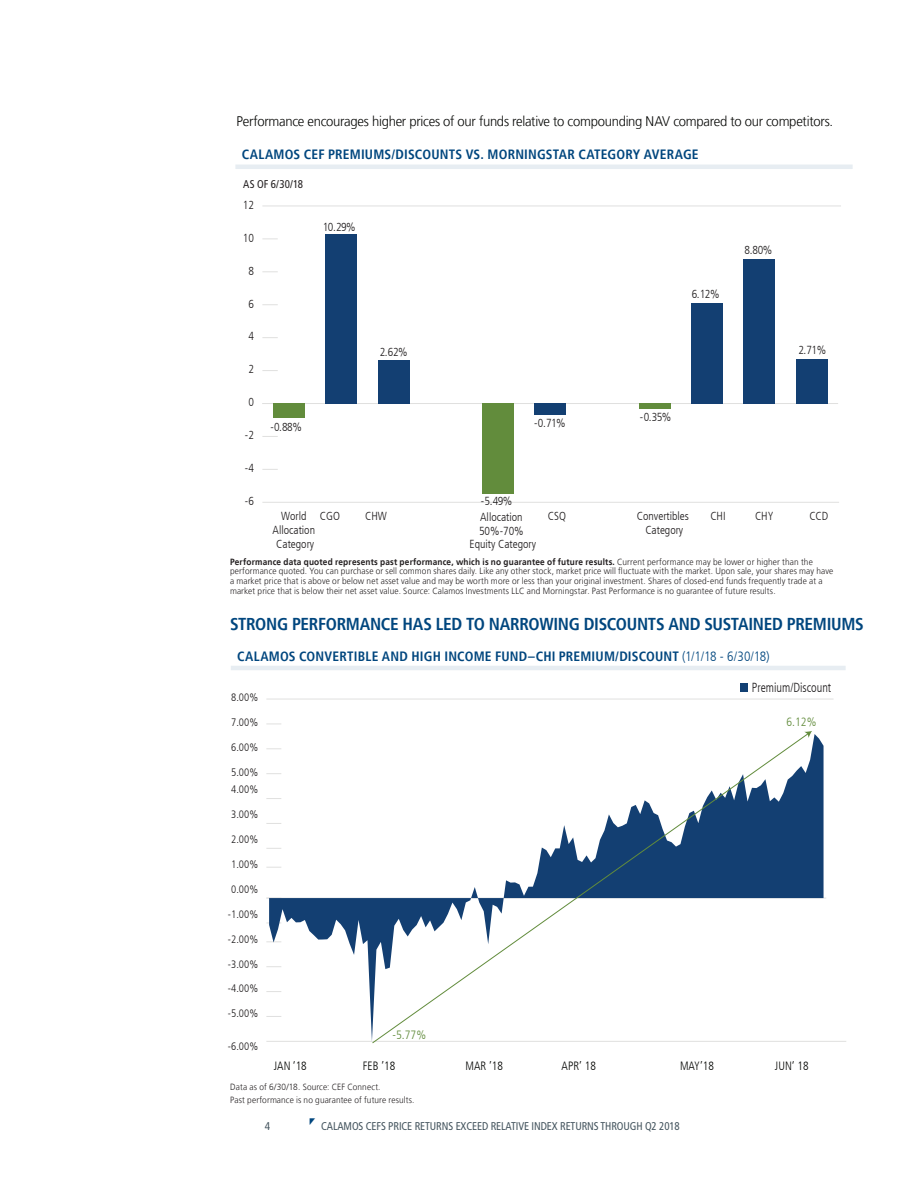
<style>
.page{position:relative;width:918px;height:1188px;background:#fff}
.page>*{position:absolute;margin:0;border:0;box-sizing:border-box;transform-origin:0 0}
.t1{font:700 condensed 17.25px "Frutiger LT";letter-spacing:-.02em;color:#00467e}
.t2{font:300 13.8px "Frutiger LT";letter-spacing:-.02em;color:#040503;scale:.94 1}
.t3{font:700 condensed 13.5px "Frutiger LT";letter-spacing:.015em;color:#00467e}
.t4{font:300 condensed 13.05px "Frutiger LT";color:#201d1e;scale:.92 1}
.t5{font:300 condensed 12px "Frutiger LT";letter-spacing:.005em;color:#040503;scale:.96 1}
.t6{font:300 condensed 12px "Frutiger LT";color:#628c3c}
.t7{font:300 condensed 11.7px/14px "Frutiger LT";color:#201d1e;text-align:center}
.t8{font:condensed 11.25px "Frutiger LT";letter-spacing:-.01em;color:#45555f}
.t9{font:condensed 11.25px "Frutiger LT";letter-spacing:.01em;color:#231f20}
.t10{font:300 condensed 10.8px "Frutiger LT";color:#201d1e}
.t11{font:300 9px/9.8px "Frutiger LT";letter-spacing:.015em;color:#231f20;scale:.92 1}
.s1{font-weight:700}
.s2{font-weight:300}
</style>
<div class="page">
<hr style="left:231px;top:666px;width:615px;height:4px;background:#e7edf2">
<div style="left:740px;top:684px;width:7px;height:8px;background:#124073"></div>
<hr style="left:267px;top:898px;width:559px;height:1px;background:#e0e0df">
<hr style="left:267px;top:1041px;width:579px;height:1px;background:#e0e0df">
<svg style="left:267px;top:723px;width:14px;height:1px"></svg>
<hr style="left:267px;top:699px;width:566px;height:1px;background:#e0e0df">
<svg style="left:269px;top:734px;width:555px;height:285px"></svg>
<svg style="left:371px;top:734px;width:438px;height:310px"></svg>
<svg style="left:804px;top:731px;width:8px;height:7px"></svg>
<hr style="left:235px;top:165px;width:618px;height:4px;background:#e7edf2">
<hr style="left:263px;top:403px;width:575px;height:1px;background:#e0e0df">
<hr style="left:263px;top:502px;width:576px;height:1px;background:#e0e0df">
<svg style="left:263px;top:469px;width:14px;height:1px"></svg>
<svg style="left:263px;top:436px;width:14px;height:1px"></svg>
<svg style="left:263px;top:370px;width:14px;height:1px"></svg>
<svg style="left:263px;top:337px;width:14px;height:1px"></svg>
<svg style="left:263px;top:304px;width:14px;height:1px"></svg>
<svg style="left:263px;top:271px;width:14px;height:1px"></svg>
<svg style="left:263px;top:238px;width:14px;height:1px"></svg>
<hr style="left:263px;top:206px;width:578px;height:1px;background:#e0e0df">
<div style="left:273px;top:404px;width:32px;height:14px;background:#628c3c"></div>
<div style="left:326px;top:234px;width:31px;height:170px;background:#133f72"></div>
<div style="left:378px;top:360px;width:31px;height:44px;background:#133f72"></div>
<div style="left:482px;top:404px;width:32px;height:90px;background:#628c3c"></div>
<div style="left:535px;top:404px;width:31px;height:11px;background:#133f72"></div>
<div style="left:639px;top:404px;width:31px;height:5px;background:#628c3c"></div>
<div style="left:691px;top:303px;width:32px;height:101px;background:#133f72"></div>
<div style="left:744px;top:259px;width:31px;height:145px;background:#133f72"></div>
<div style="left:796px;top:359px;width:31px;height:45px;background:#133f72"></div>
<h2 class="t2" style="left:236px;top:113px;width:636px">Performance encourages higher prices of our funds relative to compounding NAV compared to our competitors.</h2>
<h3 class="t3" style="left:242px;top:147px;width:458px">CALAMOS CEF PREMIUMS/DISCOUNTS VS. MORNINGSTAR CATEGORY AVERAGE</h3>
<p class="t9" style="left:243px;top:177px;width:61px">AS OF 6/30/18</p>
<p class="t7" style="left:243px;top:198px;width:13px">12</p>
<p class="t7" style="left:243px;top:231px;width:13px">10</p>
<p class="t7" style="left:248px;top:264px;width:7px">8</p>
<p class="t7" style="left:248px;top:297px;width:7px">6</p>
<p class="t7" style="left:248px;top:330px;width:7px">4</p>
<p class="t7" style="left:248px;top:363px;width:7px">2</p>
<p class="t7" style="left:248px;top:395px;width:7px">0</p>
<p class="t7" style="left:245px;top:428px;width:11px">-2</p>
<p class="t7" style="left:245px;top:461px;width:11px">-4</p>
<p class="t7" style="left:245px;top:494px;width:11px">-6</p>
<p class="t7" style="left:323px;top:221px;width:34px">10.29%</p>
<p class="t7" style="left:270px;top:420px;width:33px">-0.88%</p>
<p class="t7" style="left:380px;top:345px;width:29px">2.62%</p>
<p class="t7" style="left:534px;top:416px;width:33px">-0.71%</p>
<p class="t7" style="left:481px;top:494px;width:33px">-5.49%</p>
<p class="t7" style="left:692px;top:287px;width:29px">6.12%</p>
<p class="t7" style="left:745px;top:243px;width:29px">8.80%</p>
<p class="t7" style="left:640px;top:410px;width:33px">-0.35%</p>
<p class="t7" style="left:798px;top:343px;width:29px">2.71%</p>
<p class="t7" style="left:273px;top:509px;width:44px">World<br>Allocation<br>Category</p>
<p class="t7" style="left:320px;top:509px;width:22px">CGO</p>
<p class="t7" style="left:365px;top:509px;width:23px">CHW</p>
<p class="t7" style="left:480px;top:510px;width:44px">Allocation</p>
<p class="t7" style="left:809px;top:509px;width:20px">CCD</p>
<p class="t7" style="left:548px;top:509px;width:20px">CSQ</p>
<p class="t7" style="left:637px;top:509px;width:54px">Convertibles<br>Category</p>
<p class="t7" style="left:710px;top:509px;width:17px">CHI</p>
<p class="t7" style="left:755px;top:509px;width:20px">CHY</p>
<p class="t7" style="left:470px;top:524px;width:68px">50%-70%<br>Equity Category</p>
<p class="t11" style="left:230px;top:557px;width:657px"><span class="s1">Performance data quoted represents past performance, which is no guarantee of future results.</span> Current performance may be lower or higher than the performance quoted. You can purchase or sell common shares daily. Like any other stock, market price will fluctuate with the market. Upon sale, your shares may have a market price that is above or below net asset value and may be worth more or less than your original investment. Shares of closed-end funds frequently trade at a market price that is below their net asset value. Source: Calamos Investments LLC and Morningstar. Past Performance is no guarantee of future results.</p>
<h1 class="t1" style="left:230px;top:614px;width:635px">STRONG PERFORMANCE HAS LED TO NARROWING DISCOUNTS AND SUSTAINED PREMIUMS</h1>
<h3 class="t3" style="left:237px;top:648px;width:534px">CALAMOS CONVERTIBLE AND HIGH INCOME FUND–CHI PREMIUM/DISCOUNT <span class="s2">(1/1/18 - 6/30/18)</span></h3>
<p class="t10" style="left:231px;top:691px;width:28px">8.00%</p>
<p class="t10" style="left:231px;top:716px;width:28px">7.00%</p>
<p class="t10" style="left:231px;top:741px;width:28px">6.00%</p>
<p class="t10" style="left:231px;top:766px;width:28px">5.00%</p>
<p class="t10" style="left:231px;top:783px;width:28px">4.00%</p>
<p class="t10" style="left:231px;top:808px;width:28px">3.00%</p>
<p class="t10" style="left:231px;top:833px;width:28px">2.00%</p>
<p class="t10" style="left:231px;top:858px;width:28px">1.00%</p>
<p class="t10" style="left:231px;top:883px;width:28px">0.00%</p>
<p class="t10" style="left:228px;top:908px;width:32px">-1.00%</p>
<p class="t10" style="left:228px;top:933px;width:32px">-2.00%</p>
<p class="t10" style="left:228px;top:958px;width:32px">-3.00%</p>
<p class="t10" style="left:228px;top:983px;width:32px">-4.00%</p>
<p class="t10" style="left:228px;top:1007px;width:32px">-5.00%</p>
<p class="t10" style="left:228px;top:1040px;width:32px">-6.00%</p>
<h3 class="t4" style="left:752px;top:680px;width:88px">Premium/Discount</h3>
<h3 class="t6" style="left:393px;top:1028px;width:35px">-5.77%</h3>
<h3 class="t6" style="left:787px;top:715px;width:31px">6.12%</h3>
<h3 class="t5" style="left:274px;top:1059px;width:36px">JAN ‘18</h3>
<h3 class="t5" style="left:363px;top:1059px;width:35px">FEB ’18</h3>
<h3 class="t5" style="left:465px;top:1059px;width:41px">MAR ’18</h3>
<h3 class="t5" style="left:562px;top:1059px;width:37px">APR’ 18</h3>
<h3 class="t5" style="left:680px;top:1059px;width:37px">MAY’18</h3>
<h3 class="t5" style="left:775px;top:1059px;width:37px">JUN‘ 18</h3>
<p class="t11" style="left:230px;top:1080px;width:202px;line-height:13px">Data as of 6/30/18. Source: CEF Connect.<br>Past performance is no guarantee of future results.</p>
<p class="t8" style="left:265px;top:1120px;width:7px">4</p>
<p class="t8" style="left:321px;top:1120px;width:360px">CALAMOS CEFS PRICE RETURNS EXCEED RELATIVE INDEX RETURNS THROUGH Q2 2018</p>
</div>
